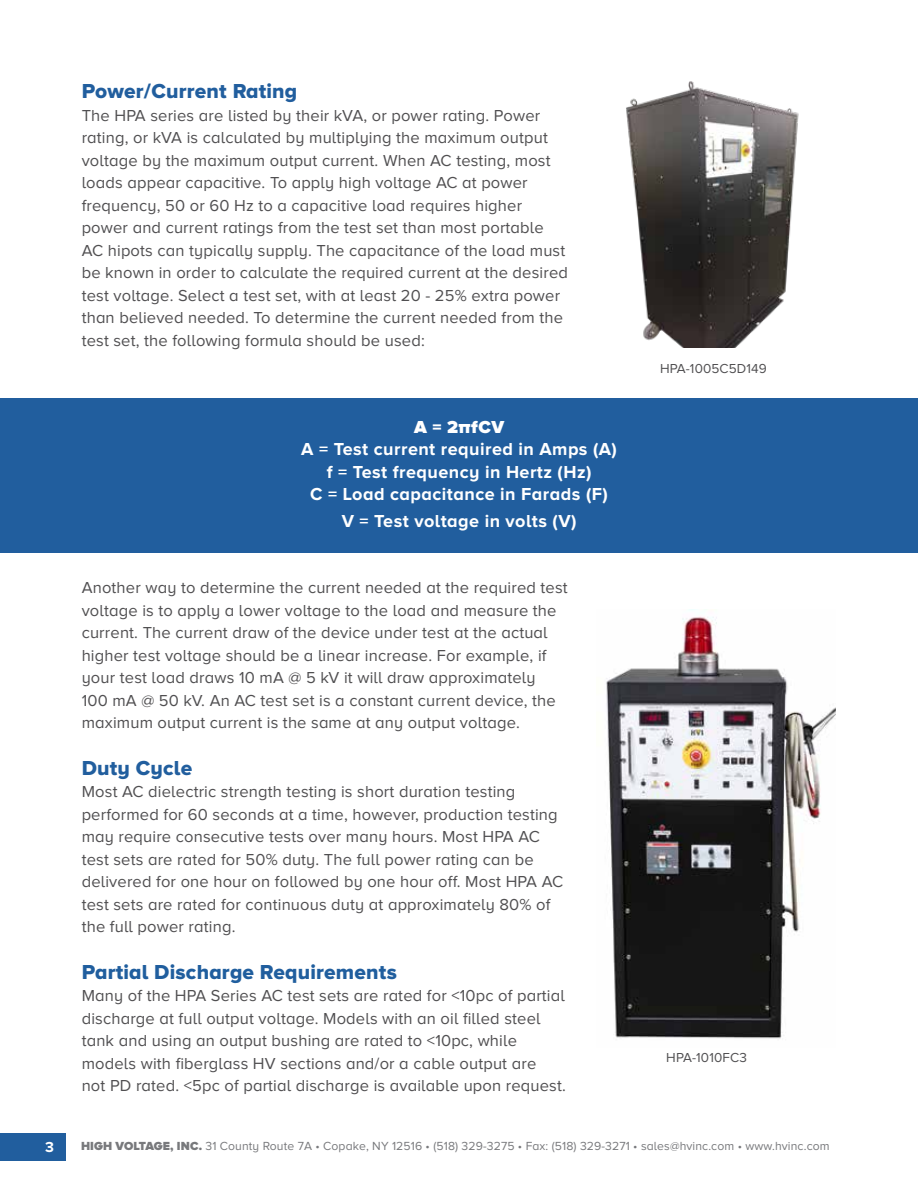
<style>
.page{position:relative;width:918px;height:1188px;background:#fff}
.page>*{position:absolute;margin:0;border:0;box-sizing:border-box;transform-origin:0 0}
.t1{font:21px "Proxima Nova A Extrabld";letter-spacing:.01em;color:#215e9e}
.t2{font:21px "Proxima Nova A Extrabld";letter-spacing:.01em;color:#205e9e}
.t3{font:700 18px/22.5px "Proxima Nova A";letter-spacing:.025em;color:#fff;text-align:center}
.t4{font:900 18px "Proxima Nova A";letter-spacing:.025em;color:#fff}
.t5{font:16.5px/22.5px "Proxima Nova A";letter-spacing:.01em;color:#504f51}
.t6{font:700 15px "Proxima Nova";color:#fff}
.t7{font:13.5px "Proxima Nova A";letter-spacing:.01em;color:#504f51}
.t8{font:12.15px "Proxima Nova A";letter-spacing:.01em;color:#78797c}
.s1{font-weight:900}
</style>
<div class="page">
<div style="left:0;top:1134px;width:66px;height:27px;background:#215e9e"></div>
<img style="left:606px;top:609px;width:230px;height:430px">
<div style="left:0;top:398px;width:918px;height:154px;background:#215e9e"></div>
<img style="left:626px;top:81px;width:173px;height:266px">
<p class="t1" style="left:82px;top:79px;width:217px">Power/Current Rating</p>
<p class="t5" style="left:82px;top:104px;width:488px">The HPA series are listed by their kVA, or power rating. Power rating, or kVA is calculated by multiplying the maximum output voltage by the maximum output current. When AC testing, most loads appear capacitive. To apply high voltage AC at power frequency, 50 or 60 Hz to a capacitive load requires higher power and current ratings from the test set than most portable AC hipots can typically supply. The capacitance of the load must be known in order to calculate the required current at the desired test voltage. Select a test set, with at least 20 - 25% extra power than believed needed. To determine the current needed from the test set, the following formula should be used:</p>
<p class="t4" style="left:414px;top:416px;width:92px">A = 2πfCV</p>
<p class="t3" style="left:301px;top:437px;width:317px">A = Test current required in Amps (A) f = Test frequency in Hertz (Hz)<br>C = Load capacitance in Farads (F)</p>
<p class="t3" style="left:342px;top:509px;width:236px">V = Test voltage in volts (V)</p>
<p class="t5" style="left:82px;top:576px;width:488px">Another way to determine the current needed at the required test voltage is to apply a lower voltage to the load and measure the current. The current draw of the device under test at the actual higher test voltage should be a linear increase. For example, if your test load draws 10 mA @ 5 kV it will draw approximately<br>100 mA @ 50 kV. An AC test set is a constant current device, the maximum output current is the same at any output voltage.</p>
<p class="t1" style="left:82px;top:756px;width:112px">Duty Cycle</p>
<p class="t5" style="left:82px;top:780px;width:483px">Most AC dielectric strength testing is short duration testing performed for 60 seconds at a time, however, production testing may require consecutive tests over many hours. Most HPA AC test sets are rated for 50% duty. The full power rating can be delivered for one hour on followed by one hour off. Most HPA AC test sets are rated for continuous duty at approximately 80% of the full power rating.</p>
<p class="t2" style="left:82px;top:960px;width:317px">Partial Discharge Requirements</p>
<p class="t5" style="left:82px;top:984px;width:486px">Many of the HPA Series AC test sets are rated for &lt;10pc of partial discharge at full output voltage. Models with an oil filled steel tank and using an output bushing are rated to &lt;10pc, while models with fiberglass HV sections and/or a cable output are<br>not PD rated. &lt;5pc of partial discharge is available upon request.</p>
<p class="t7" style="left:660px;top:361px;width:108px">HPA-1005C5D149</p>
<p class="t7" style="left:666px;top:1050px;width:82px">HPA-1010FC3</p>
<p class="t6" style="left:45px;top:1141px;width:11px">3</p>
<p class="t8" style="left:81px;top:1139px;width:750px"><span class="s1">HIGH VOLTAGE, INC.</span> 31 County Route 7A • Copake, NY 12516 • (518) 329-3275 • Fax: (518) 329-3271 • sales@hvinc.com • www.hvinc.com</p>
</div>
